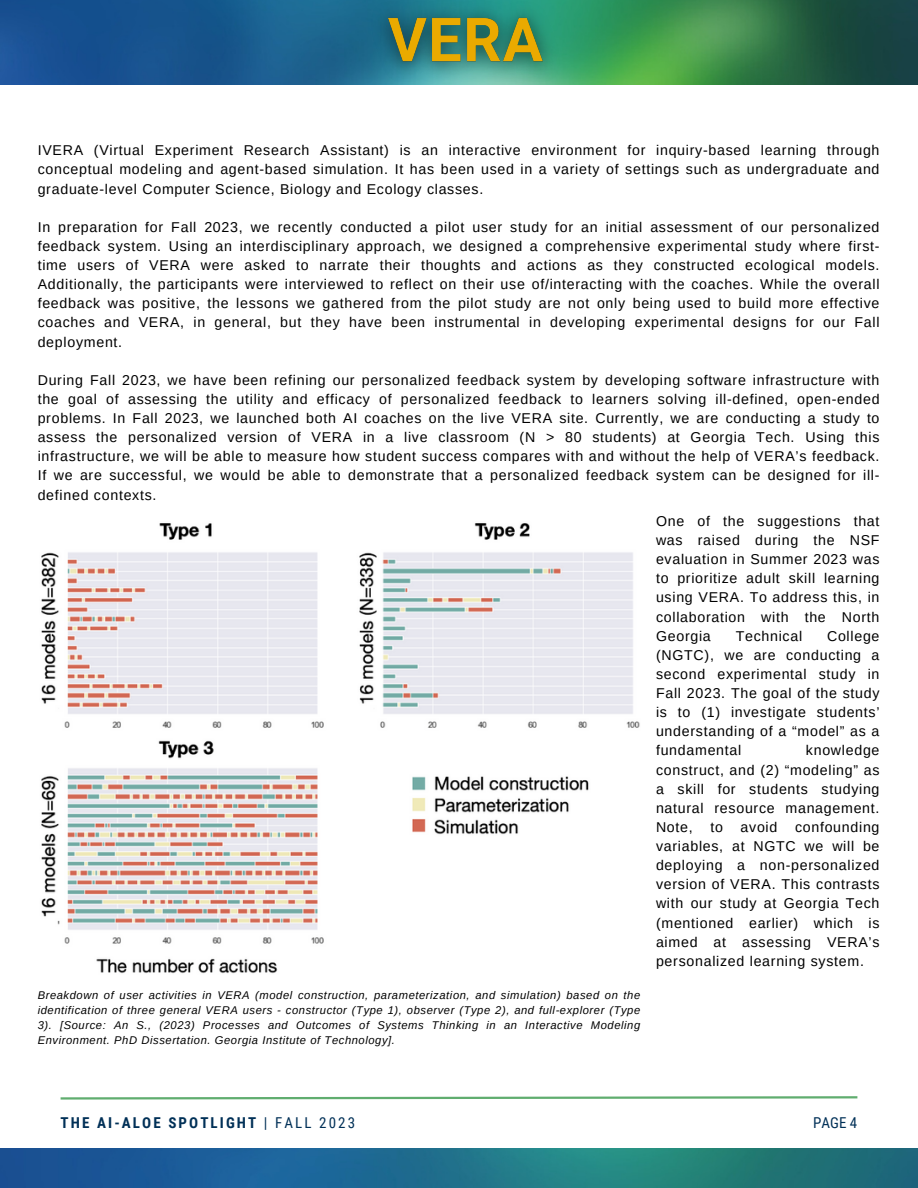
<style>
.page{position:relative;width:918px;height:1188px;background:#fff}
.page>*{position:absolute;margin:0;border:0;box-sizing:border-box;transform-origin:0 0}
.t1{font:700 15px "Roboto Condensed";letter-spacing:.14em;color:#003057}
.t2{font:15px "Roboto Condensed";color:#003057}
.t3{font:14.25px/19.2px "Arimo";letter-spacing:.05em;color:#000;text-align:justify}
.t4{font:italic 11.25px/15px "Arimo";letter-spacing:.05em;color:#000;text-align:justify}
.s1{font-weight:400}
</style>
<div class="page">
<img style="left:0;top:0;width:918px;height:84px">
<svg style="left:60px;top:1096px;width:798px;height:4px"></svg>
<img style="left:0;top:1149px;width:918px;height:39px">
<img style="left:41px;top:523px;width:599px;height:451px">
<img style="left:361px;top:0;width:210px;height:85px">
<p class="t3" style="left:38px;top:141px;width:843px">IVERA (Virtual Experiment Research Assistant) is an interactive environment for inquiry-based learning through conceptual modeling and agent-based simulation. It has been used in a variety of settings such as undergraduate and graduate-level Computer Science, Biology and Ecology classes.</p>
<p class="t3" style="left:38px;top:217px;width:843px">In preparation for Fall 2023, we recently conducted a pilot user study for an initial assessment of our personalized feedback system. Using an interdisciplinary approach, we designed a comprehensive experimental study where first&shy;time users of VERA were asked to narrate their thoughts and actions as they constructed ecological models.<br>Additionally, the participants were interviewed to reflect on their use of/interacting with the coaches. While the overall feedback was positive, the lessons we gathered from the pilot study are not only being used to build more effective coaches and VERA, in general, but they have been instrumental in developing experimental designs for our Fall deployment.</p>
<p class="t3" style="left:38px;top:370px;width:843px">During Fall 2023, we have been refining our personalized feedback system by developing software infrastructure with the goal of assessing the utility and efficacy of personalized feedback to learners solving ill-defined, open-ended problems. In Fall 2023, we launched both AI coaches on the live VERA site. Currently, we are conducting a study to assess the personalized version of VERA in a live classroom (N &gt; 80 students) at Georgia Tech. Using this infrastructure, we will be able to measure how student success compares with and without the help of VERA’s feedback.<br>If we are successful, we would be able to demonstrate that a personalized feedback system can be designed for ill&shy;defined contexts.</p>
<p class="t4" style="left:38px;top:988px;width:604px">Breakdown of user activities in VERA (model construction, parameterization, and simulation) based on the identification of three general VERA users - constructor (Type 1), observer (Type 2), and full-explorer (Type 3). [Source: An S., (2023) Processes and Outcomes of Systems Thinking in an Interactive Modeling Environment. PhD Dissertation. Georgia Institute of Technology].</p>
<p class="t3" style="left:656px;top:511px;width:225px">One of the suggestions that was raised during the NSF evaluation in Summer 2023 was to prioritize adult skill learning using VERA. To address this, in collaboration with the North Georgia</p>
<p class="t3" style="left:656px;top:626px;width:225px;text-indent:171px">College (NGTC), we are conducting a second experimental study in Fall 2023. The goal of the study is to (1) investigate students’ understanding of a “model” as a fundamental</p>
<p class="t3" style="left:736px;top:626px;width:68px">Technical</p>
<p class="t3" style="left:656px;top:741px;width:225px;text-indent:150px">knowledge construct, and (2) “modeling” as a skill for students studying natural resource management.<br>Note, to avoid confounding variables, at NGTC we will be deploying a non-personalized version of VERA. This contrasts with our study at Georgia Tech (mentioned earlier) which is aimed at assessing VERA’s personalized learning system.</p>
<p class="t1" style="left:61px;top:1114px;width:296px">THE AI-ALOE SPOTLIGHT <span class="s1">| FALL 2023</span></p>
<p class="t2" style="left:813px;top:1114px;width:46px">PAGE 4</p>
</div>
